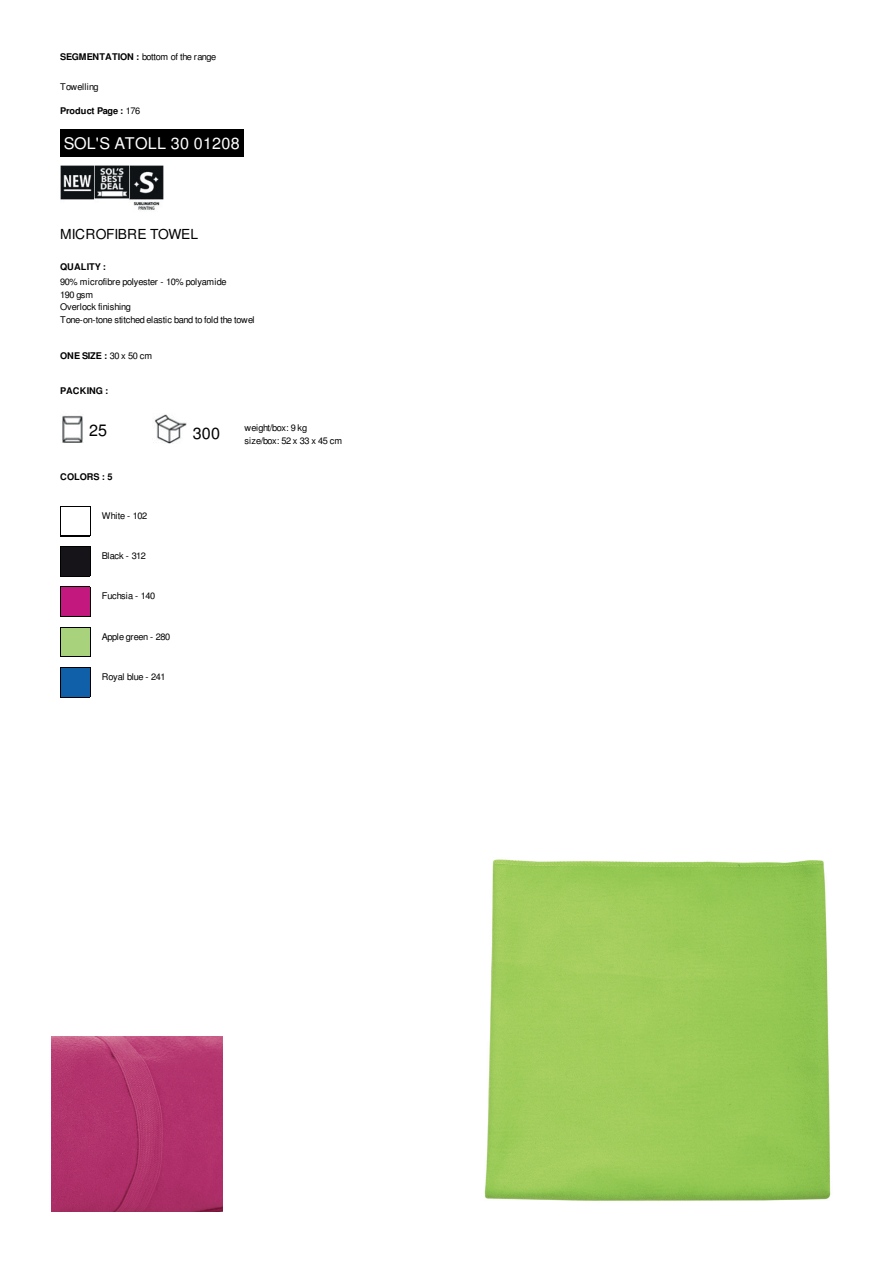
<style>
.page{position:relative;width:893px;height:1263px;background:#fff}
.page>*{position:absolute;margin:0;border:0;box-sizing:border-box;transform-origin:0 0}
.t1{font:16.2px "Nimbus San L";letter-spacing:.015em;color:#fff}
.t2{font:16.2px "Nimbus San L";color:#000001}
.t3{font:13.8px "Nimbus San L";letter-spacing:-.025em;color:#000001}
.t4{font:9.15px/12.6px "Nimbus San L";letter-spacing:-.03em;color:#000001}
.t5{font:9.15px/12.6px "Nimbus San L";letter-spacing:-.055em;color:#000001}
.t6{font:700 9.15px "Nimbus San L";letter-spacing:.015em;color:#000001}
.t7{font:700 9.15px "Nimbus San L";letter-spacing:-.015em;color:#000001}
.t8{font:9.15px "Nimbus San L";letter-spacing:.02em;color:#000001}
.s1{font-weight:700}
.s2{font-weight:400}
</style>
<div class="page">
<hr style="left:60px;top:506px;width:30px;height:1px;background:#000001">
<hr style="left:60px;top:535px;width:30px;height:1px;background:#000001">
<hr style="left:60px;top:506px;width:1px;height:30px;background:#000001">
<hr style="left:89px;top:506px;width:1px;height:30px;background:#000001">
<hr style="left:60px;top:546px;width:30px;height:2px;background:#000001">
<hr style="left:60px;top:575px;width:30px;height:1px;background:#000001">
<hr style="left:60px;top:546px;width:1px;height:30px;background:#000001">
<hr style="left:89px;top:546px;width:1px;height:30px;background:#000001">
<img style="left:61px;top:548px;width:28px;height:27px">
<hr style="left:60px;top:587px;width:30px;height:1px;background:#000001">
<hr style="left:60px;top:616px;width:30px;height:1px;background:#000001">
<hr style="left:60px;top:587px;width:1px;height:30px;background:#000001">
<hr style="left:89px;top:587px;width:1px;height:30px;background:#000001">
<img style="left:61px;top:588px;width:28px;height:28px">
<hr style="left:60px;top:627px;width:30px;height:1px;background:#000001">
<hr style="left:60px;top:656px;width:30px;height:1px;background:#000001">
<hr style="left:60px;top:627px;width:1px;height:30px;background:#000001">
<hr style="left:89px;top:627px;width:1px;height:30px;background:#000001">
<hr style="left:60px;top:667px;width:30px;height:1px;background:#000001">
<hr style="left:60px;top:696px;width:30px;height:1px;background:#000001">
<hr style="left:60px;top:667px;width:1px;height:30px;background:#000001">
<hr style="left:89px;top:667px;width:1px;height:30px;background:#000001">
<img style="left:61px;top:668px;width:28px;height:28px">
<div style="left:60px;top:129px;width:183px;height:28px;background:#000001"></div>
<img style="left:60px;top:165px;width:104px;height:45px">
<img style="left:62px;top:415px;width:21px;height:28px">
<img style="left:153px;top:414px;width:34px;height:30px">
<img style="left:484px;top:859px;width:347px;height:342px">
<img style="left:51px;top:1037px;width:171px;height:175px">
<p class="t5" style="left:60px;top:52px;width:158px"><span class="s1">SEGMENTATION :</span> bottom of the range</p>
<p class="t8" style="left:60px;top:83px;width:40px">Towelling</p>
<p class="t7" style="left:60px;top:108px;width:82px">Product Page : <span class="s2">176</span></p>
<h1 class="t1" style="left:64px;top:137px;width:177px">SOL'S ATOLL 30 01208</h1>
<h2 class="t3" style="left:60px;top:229px;width:139px">MICROFIBRE TOWEL</h2>
<p class="t6" style="left:60px;top:263px;width:47px">QUALITY :</p>
<p class="t4" style="left:60px;top:276px;width:196px">90% microfibre polyester - 10% polyamide<br>190 gsm<br>Overlock finishing<br>Tone-on-tone stitched elastic band to fold the towel</p>
<p class="t6" style="left:60px;top:352px;width:93px">ONE SIZE : <span class="s2">30 x 50 cm</span></p>
<p class="t6" style="left:60px;top:388px;width:49px">PACKING :</p>
<h1 class="t2" style="left:89px;top:424px;width:20px">25</h1>
<h1 class="t2" style="left:193px;top:427px;width:29px">300</h1>
<p class="t5" style="left:245px;top:422px;width:99px">weight/box: 9 kg size/box: 52 x 33 x 45 cm</p>
<p class="t6" style="left:60px;top:473px;width:54px">COLORS : 5</p>
<p class="t5" style="left:102px;top:510px;width:47px">White - 102</p>
<p class="t5" style="left:102px;top:550px;width:46px">Black - 312</p>
<p class="t4" style="left:102px;top:591px;width:55px">Fuchsia - 140</p>
<p class="t5" style="left:102px;top:631px;width:70px">Apple green - 280</p>
<p class="t5" style="left:102px;top:671px;width:65px">Royal blue - 241</p>
</div>
